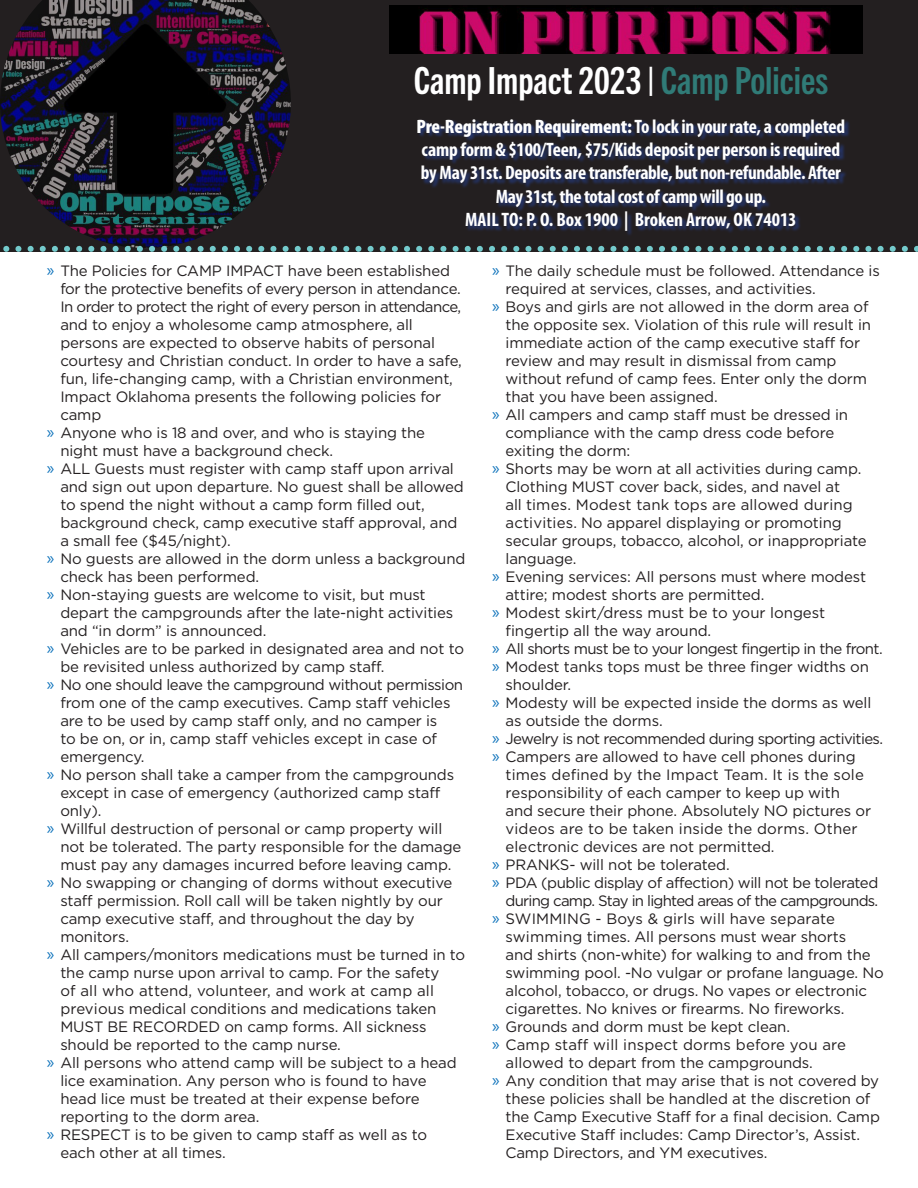
<style>
.page{position:relative;width:918px;height:1188px;background:#fff}
.page>*{position:absolute;margin:0;border:0;box-sizing:border-box;transform-origin:0 0}
.t1{font:37.5px "Trade Gothic Next LT Pro Bd Cm";color:#fff;scale:1.09 1}
.t2{font:700 condensed 19.5px/23.4px "Myriad Pro";letter-spacing:-.01em;color:#fff;text-align:center}
.t3{font:15px/18px "Gotham";letter-spacing:-.01em;color:#231f20}
.t4{font:15px "Gotham";letter-spacing:-.04em;color:#231f20}
.t5{font:15px/18px "Gotham";letter-spacing:-.05em;color:#231f20;text-align:right}
.s1{color:#307b77}
.s2{font-weight:900}
.s3{font-family:"Myriad Pro";font-size:18px;color:#1074bc}
</style>
<div class="page">
<div style="left:0;top:0;width:918px;height:251px;background:#231f20"></div>
<img style="left:390px;top:5px;width:472px;height:49px">
<img style="left:0;top:0;width:291px;height:246px">
<div style="left:418px;top:119px;width:432px;height:118px;background:#253f8e;opacity:.75"></div>
<svg style="left:0;top:246px;width:918px;height:6px"></svg>
<p class="t1" style="left:414px;top:56px;width:382px">Camp Impact 2023 | <span class="s1">Camp Policies</span></p>
<p class="t2" style="left:417px;top:114px;width:430px"><span class="s2">Pre-Registration Requirement:</span> To lock in your rate, a completed camp form &amp; $100/Teen, $75/Kids deposit per person is required by May 31st. Deposits are transferable, but non-refundable. After May 31st, the total cost of camp will go up.</p>
<p class="t2" style="left:465px;top:208px;width:333px">MAIL TO: P. O. Box 1900 | Broken Arrow, OK 74013</p>
<p class="t3" style="left:60px;top:261px;width:403px;text-indent:-14px"><span class="s3">»</span> The Policies for CAMP IMPACT have been established for the protective benefits of every person in attendance.<br>In order to protect the right of every person in attendance, and to enjoy a wholesome camp atmosphere, all persons are expected to observe habits of personal courtesy and Christian conduct. In order to have a safe, fun, life-changing camp, with a Christian environment, Impact Oklahoma presents the following policies for camp</p>
<p class="t3" style="left:60px;top:423px;width:366px;text-indent:-14px"><span class="s3">»</span> Anyone who is 18 and over, and who is staying the night must have a background check.</p>
<p class="t3" style="left:60px;top:459px;width:405px;text-indent:-14px"><span class="s3">»</span> ALL Guests must register with camp staff upon arrival and sign out upon departure. No guest shall be allowed to spend the night without a camp form filled out, background check, camp executive staff approval, and a small fee ($45/night).</p>
<p class="t3" style="left:60px;top:549px;width:407px;text-indent:-14px"><span class="s3">»</span> No guests are allowed in the dorm unless a background check has been performed.</p>
<p class="t3" style="left:60px;top:585px;width:394px;text-indent:-14px"><span class="s3">»</span> Non-staying guests are welcome to visit, but must depart the campgrounds after the late-night activities and “in dorm” is announced.</p>
<p class="t3" style="left:60px;top:639px;width:405px;text-indent:-14px"><span class="s3">»</span> Vehicles are to be parked in designated area and not to be revisited unless authorized by camp staff.</p>
<p class="t3" style="left:60px;top:675px;width:404px;text-indent:-14px"><span class="s3">»</span> No one should leave the campground without permission from one of the camp executives. Camp staff vehicles are to be used by camp staff only, and no camper is<br>to be on, or in, camp staff vehicles except in case of emergency.</p>
<p class="t3" style="left:60px;top:765px;width:395px;text-indent:-14px"><span class="s3">»</span> No person shall take a camper from the campgrounds except in case of emergency (authorized camp staff only).</p>
<p class="t3" style="left:60px;top:819px;width:403px;text-indent:-14px"><span class="s3">»</span> Willful destruction of personal or camp property will not be tolerated. The party responsible for the damage must pay any damages incurred before leaving camp.</p>
<p class="t3" style="left:60px;top:873px;width:394px;text-indent:-14px"><span class="s3">»</span> No swapping or changing of dorms without executive staff permission. Roll call will be taken nightly by our camp executive staff, and throughout the day by monitors.</p>
<p class="t3" style="left:60px;top:945px;width:406px;text-indent:-14px"><span class="s3">»</span> All campers/monitors medications must be turned in to the camp nurse upon arrival to camp. For the safety<br>of all who attend, volunteer, and work at camp all previous medical conditions and medications taken MUST BE RECORDED on camp forms. All sickness should be reported to the camp nurse.</p>
<p class="t3" style="left:60px;top:1053px;width:398px;text-indent:-14px"><span class="s3">»</span> All persons who attend camp will be subject to a head lice examination. Any person who is found to have head lice must be treated at their expense before reporting to the dorm area.</p>
<p class="t3" style="left:60px;top:1125px;width:368px;text-indent:-14px"><span class="s3">»</span> RESPECT is to be given to camp staff as well as to each other at all times.</p>
<p class="t3" style="left:506px;top:261px;width:376px;text-indent:-14px"><span class="s3">»</span> The daily schedule must be followed. Attendance is required at services, classes, and activities.</p>
<p class="t3" style="left:506px;top:297px;width:367px;text-indent:-14px"><span class="s3">»</span> Boys and girls are not allowed in the dorm area of the opposite sex. Violation of this rule will result in immediate action of the camp executive staff for review and may result in dismissal from camp without refund of camp fees. Enter only the dorm that you have been assigned.</p>
<p class="t3" style="left:506px;top:405px;width:344px;text-indent:-14px"><span class="s3">»</span> All campers and camp staff must be dressed in compliance with the camp dress code before exiting the dorm:</p>
<p class="t3" style="left:506px;top:459px;width:363px;text-indent:-14px"><span class="s3">»</span> Shorts may be worn at all activities during camp.<br>Clothing MUST cover back, sides, and navel at<br>all times. Modest tank tops are allowed during activities. No apparel displaying or promoting secular groups, tobacco, alcohol, or inappropriate language.</p>
<p class="t3" style="left:506px;top:567px;width:362px;text-indent:-14px"><span class="s3">»</span> Evening services: All persons must where modest attire; modest shorts are permitted.</p>
<p class="t3" style="left:506px;top:603px;width:321px;text-indent:-14px"><span class="s3">»</span> Modest skirt/dress must be to your longest fingertip all the way around.</p>
<p class="t4" style="left:492px;top:640px;width:392px"><span class="s3">»</span> All shorts must be to your longest fingertip in the front.</p>
<p class="t3" style="left:506px;top:657px;width:365px;text-indent:-14px"><span class="s3">»</span> Modest tanks tops must be three finger widths on shoulder.</p>
<p class="t3" style="left:506px;top:693px;width:367px;text-indent:-14px"><span class="s3">»</span> Modesty will be expected inside the dorms as well as outside the dorms.</p>
<p class="t4" style="left:492px;top:730px;width:393px"><span class="s3">»</span> Jewelry is not recommended during sporting activities.</p>
<p class="t3" style="left:506px;top:747px;width:367px;text-indent:-14px"><span class="s3">»</span> Campers are allowed to have cell phones during times defined by the Impact Team. It is the sole responsibility of each camper to keep up with and secure their phone. Absolutely NO pictures or videos are to be taken inside the dorms. Other electronic devices are not permitted.</p>
<p class="t3" style="left:492px;top:855px;width:239px"><span class="s3">»</span> PRANKS- will not be tolerated.</p>
<p class="t5" style="left:492px;top:873px;width:388px"><span class="s3">»</span> PDA (public display of affection) will not be tolerated during camp. Stay in lighted areas of the campgrounds.</p>
<p class="t3" style="left:506px;top:909px;width:380px;text-indent:-14px"><span class="s3">»</span> SWIMMING - Boys &amp; girls will have separate swimming times. All persons must wear shorts<br>and shirts (non-white) for walking to and from the swimming pool. -No vulgar or profane language. No alcohol, tobacco, or drugs. No vapes or electronic cigarettes. No knives or firearms. No fireworks.</p>
<p class="t3" style="left:492px;top:1017px;width:300px"><span class="s3">»</span> Grounds and dorm must be kept clean.</p>
<p class="t3" style="left:506px;top:1035px;width:342px;text-indent:-14px"><span class="s3">»</span> Camp staff will inspect dorms before you are allowed to depart from the campgrounds.</p>
<p class="t3" style="left:506px;top:1071px;width:376px;text-indent:-14px"><span class="s3">»</span> Any condition that may arise that is not covered by these policies shall be handled at the discretion of the Camp Executive Staff for a final decision. Camp Executive Staff includes: Camp Director’s, Assist.<br>Camp Directors, and YM executives.</p>
</div>
